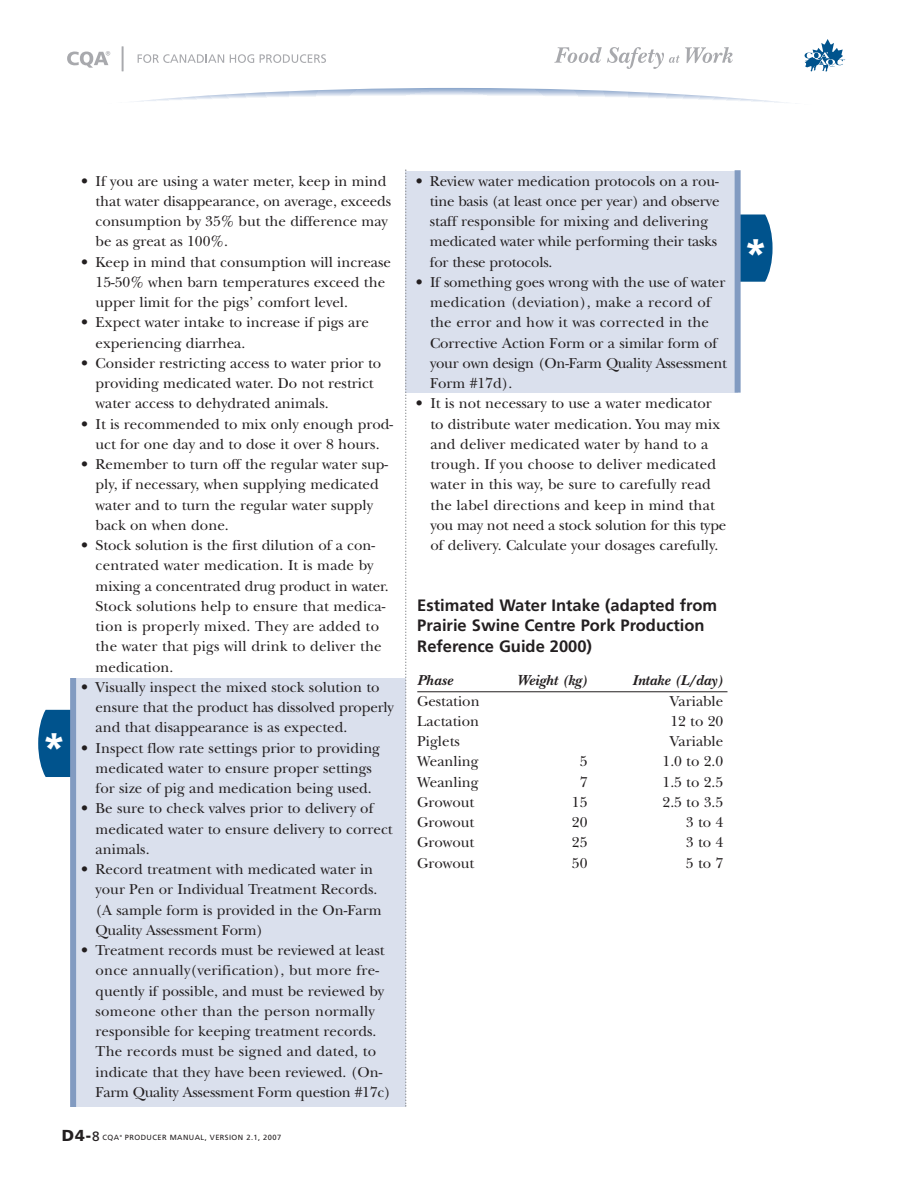
<style>
.page{position:relative;width:918px;height:1188px;background:#fff}
.page>*{position:absolute;margin:0;border:0;box-sizing:border-box;transform-origin:0 0}
.t1{font:900 41.25px "Frutiger";color:#fff}
.t2{font:700 16.5px/20.2px "Frutiger";color:#231f20}
.t3{font:900 15.9px "Frutiger";color:#231f20}
.t4{font:15px/20.2px "New Baskerville Std";color:#231f20}
.t5{font:italic 700 15px "New Baskerville Std";color:#231f20}
.t6{font:7.5px "Frutiger";letter-spacing:.055em;color:#231f20}
.t7{font:3px "Frutiger";color:#231f20}
.s1{font-weight:400;font-size:13.5px}
</style>
<div class="page">
<div style="left:405px;top:171px;width:333px;height:222px;background:#dae0ed"></div>
<svg style="left:741px;top:215px;width:32px;height:67px;background:#166297"></svg>
<div style="left:735px;top:170px;width:6px;height:223px;background:#829bc1"></div>
<div style="left:73px;top:678px;width:332px;height:429px;background:#dae0ed"></div>
<svg style="left:38px;top:710px;width:32px;height:67px;background:#136095"></svg>
<div style="left:70px;top:678px;width:6px;height:429px;background:#829bc1"></div>
<svg style="left:405px;top:170px;width:1px;height:937px"></svg>
<svg style="left:138px;top:54px;width:86px;height:9px"></svg>
<svg style="left:230px;top:54px;width:24px;height:9px"></svg>
<svg style="left:260px;top:54px;width:66px;height:9px"></svg>
<svg style="left:122px;top:46px;width:2px;height:25px"></svg>
<svg style="left:554px;top:47px;width:179px;height:22px"></svg>
<svg style="left:805px;top:39px;width:40px;height:33px"></svg>
<svg style="left:135px;top:88px;width:653px;height:15px"></svg>
<svg style="left:67px;top:51px;width:43px;height:17px"></svg>
<hr style="left:417px;top:691px;width:311px;height:1px;background:#231f20">
<h1 class="t1" style="left:42px;top:731px;width:27px">*</h1>
<p class="t4" style="left:96px;top:172px;width:297px;text-indent:-15px">• If you are using a water meter, keep in mind that water disappearance, on average, exceeds consumption by 35% but the difference may be as great as 100%.</p>
<p class="t4" style="left:96px;top:253px;width:297px;text-indent:-15px">• Keep in mind that consumption will increase<br>15-50% when barn temperatures exceed the upper limit for the pigs’ comfort level.</p>
<p class="t4" style="left:96px;top:314px;width:275px;text-indent:-15px">• Expect water intake to increase if pigs are experiencing diarrhea.</p>
<p class="t4" style="left:96px;top:354px;width:287px;text-indent:-15px">• Consider restricting access to water prior to providing medicated water. Do not restrict water access to dehydrated animals.</p>
<p class="t4" style="left:81px;top:415px;width:314px;text-align:center">• It is recommended to mix only enough prod&shy;uct for one day and to dose it over 8 hours.</p>
<p class="t4" style="left:96px;top:456px;width:294px;text-indent:-15px">• Remember to turn off the regular water sup&shy;ply, if necessary, when supplying medicated water and to turn the regular water supply back on when done.</p>
<p class="t4" style="left:96px;top:537px;width:295px;text-indent:-15px">• Stock solution is the first dilution of a con&shy;centrated water medication. It is made by mixing a concentrated drug product in water.<br>Stock solutions help to ensure that medica&shy;tion is properly mixed. They are added to the water that pigs will drink to deliver the medication.</p>
<p class="t4" style="left:96px;top:678px;width:300px;text-indent:-15px">• Visually inspect the mixed stock solution to ensure that the product has dissolved properly and that disappearance is as expected.</p>
<p class="t4" style="left:81px;top:739px;width:301px;text-align:center">• Inspect flow rate settings prior to providing medicated water to ensure proper settings for size of pig and medication being used.</p>
<p class="t4" style="left:96px;top:800px;width:299px;text-indent:-15px">• Be sure to check valves prior to delivery of medicated water to ensure delivery to correct animals.</p>
<p class="t4" style="left:96px;top:861px;width:288px;text-indent:-15px">• Record treatment with medicated water in your Pen or Individual Treatment Records. (A sample form is provided in the On-Farm Quality Assessment Form)</p>
<p class="t4" style="left:96px;top:942px;width:297px;text-indent:-15px">• Treatment records must be reviewed at least once annually(verification), but more fre&shy;quently if possible, and must be reviewed by someone other than the person normally responsible for keeping treatment records.<br>The records must be signed and dated, to indicate that they have been reviewed. (On-Farm Quality Assessment Form question #17c)</p>
<p class="t3" style="left:62px;top:1130px;width:39px">D4-<span class="s1">8</span></p>
<p class="t6" style="left:125px;top:1134px;width:158px">PRODUCER MANUAL, VERSION 2.1, 2007</p>
<p class="t6" style="left:103px;top:1134px;width:18px">CQA</p>
<p class="t7" style="left:120px;top:1135px;width:4px">®</p>
<p class="t4" style="left:430px;top:172px;width:291px;text-indent:-14px">• Review water medication protocols on a rou&shy;tine basis (at least once per year) and observe staff responsible for mixing and delivering medicated water while performing their tasks for these protocols.</p>
<p class="t4" style="left:430px;top:273px;width:298px;text-indent:-14px">• If something goes wrong with the use of water medication (deviation), make a record of the error and how it was corrected in the Corrective Action Form or a similar form of your own design (On-Farm Quality Assessment Form #17d).</p>
<p class="t4" style="left:430px;top:395px;width:297px;text-indent:-15px">• It is not necessary to use a water medicator to distribute water medication. You may mix and deliver medicated water by hand to a trough. If you choose to deliver medicated water in this way, be sure to carefully read the label directions and keep in mind that you may not need a stock solution for this type of delivery. Calculate your dosages carefully.</p>
<p class="t2" style="left:417px;top:597px;width:301px">Estimated Water Intake (adapted from<br>Prairie Swine Centre Pork Production<br>Reference Guide 2000)</p>
<p class="t5" style="left:417px;top:675px;width:37px">Phase</p>
<p class="t5" style="left:517px;top:675px;width:72px">Weight (kg)</p>
<p class="t5" style="left:633px;top:675px;width:92px">Intake (L/day)</p>
<p class="t4" style="left:417px;top:692px;width:64px">Gestation</p>
<p class="t4" style="left:670px;top:692px;width:55px">Variable</p>
<p class="t4" style="left:417px;top:712px;width:63px">Lactation</p>
<p class="t4" style="left:670px;top:712px;width:54px">12 to 20</p>
<p class="t4" style="left:417px;top:733px;width:44px">Piglets</p>
<p class="t4" style="left:670px;top:733px;width:55px">Variable</p>
<p class="t4" style="left:417px;top:753px;width:63px">Weanling</p>
<p class="t4" style="left:580px;top:753px;width:9px">5</p>
<p class="t4" style="left:663px;top:753px;width:62px">1.0 to 2.0</p>
<p class="t4" style="left:417px;top:773px;width:63px">Weanling</p>
<p class="t4" style="left:580px;top:773px;width:9px">7</p>
<p class="t4" style="left:663px;top:773px;width:62px">1.5 to 2.5</p>
<p class="t4" style="left:417px;top:793px;width:58px">Growout</p>
<p class="t4" style="left:572px;top:793px;width:17px">15</p>
<p class="t4" style="left:663px;top:793px;width:62px">2.5 to 3.5</p>
<p class="t4" style="left:417px;top:814px;width:58px">Growout</p>
<p class="t4" style="left:572px;top:814px;width:17px">20</p>
<p class="t4" style="left:686px;top:814px;width:39px">3 to 4</p>
<p class="t4" style="left:417px;top:834px;width:58px">Growout</p>
<p class="t4" style="left:572px;top:834px;width:17px">25</p>
<p class="t4" style="left:686px;top:834px;width:39px">3 to 4</p>
<p class="t4" style="left:417px;top:854px;width:58px">Growout</p>
<p class="t4" style="left:572px;top:854px;width:17px">50</p>
<p class="t4" style="left:686px;top:854px;width:39px">5 to 7</p>
<h1 class="t1" style="left:743px;top:237px;width:27px">*</h1>
</div>
